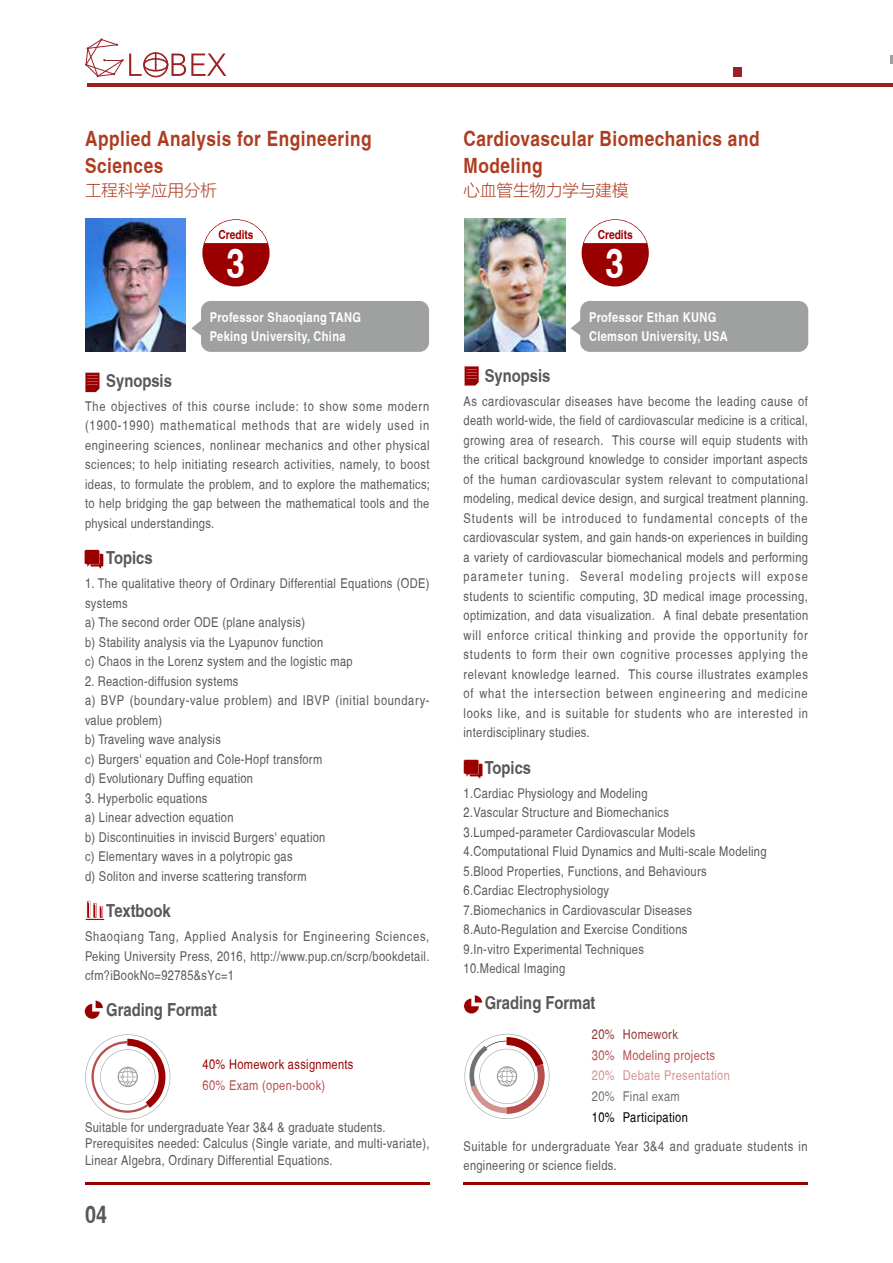
<style>
.page{position:relative;width:893px;height:1263px;background:#fff}
.page>*{position:absolute;margin:0;border:0;box-sizing:border-box;transform-origin:0 0}
.t1{font:700 condensed 40.8px "Helvetica";color:#fff}
.t2{font:700 condensed 24px "Helvetica";color:#595757}
.t3{font:700 condensed 21px/27px "Helvetica";letter-spacing:.025em;color:#ae3c20}
.t4{font:700 condensed 18px "Helvetica";color:#595757}
.t5{font:16.5px "FZLTXHJW GB1 0";color:#ae3c20}
.t6{font:condensed 13.5px/19.5px "Helvetica";letter-spacing:.025em;color:#595757}
.t7{font:700 condensed 13.5px/19.5px "Helvetica";letter-spacing:.025em;color:#fff}
.t8{font:condensed 13.5px/19.5px "Helvetica";letter-spacing:.045em;color:#595757}
.t9{font:condensed 13.5px "Helvetica";letter-spacing:.025em;color:#b84e4c}
.t10{font:condensed 13.5px "Helvetica";letter-spacing:.025em;color:#9b0000}
.t11{font:condensed 13.5px "Helvetica";letter-spacing:.025em;color:#d39391}
.t12{font:condensed 13.5px "Helvetica";letter-spacing:.025em;color:#000}
.t13{font:condensed 13.5px "Helvetica";letter-spacing:.025em;color:#727171}
.t14{font:condensed 13.5px "Helvetica";letter-spacing:.025em;color:#903634}
.t15{font:700 condensed 12.45px "Helvetica";color:#9b0000}
</style>
<div class="page">
<hr style="left:85px;top:1182px;width:344px;height:3px;background:#9b0000">
<hr style="left:463px;top:1182px;width:344px;height:3px;background:#9b0000">
<svg style="left:85px;top:38px;width:141px;height:39px"></svg>
<svg style="left:890px;top:56px;width:3px;height:8px"></svg>
<div style="left:733px;top:67px;width:8px;height:9px;background:#9b1f23"></div>
<hr style="left:87px;top:83px;width:806px;height:4px;background:#9b1f23">
<div style="left:201px;top:301px;width:228px;height:51px;background:#9fa0a0;border-radius:10px"></div>
<svg style="left:191px;top:320px;width:10px;height:16px"></svg>
<img style="left:85px;top:219px;width:101px;height:133px">
<svg style="left:84px;top:550px;width:20px;height:19px"></svg>
<svg style="left:84px;top:1000px;width:19px;height:19px"></svg>
<div style="left:85px;top:918px;width:20px;height:2px;background:#9b0000;border:1px solid #fff"></div>
<svg style="left:86px;top:901px;width:18px;height:17px"></svg>
<svg style="left:85px;top:1034px;width:85px;height:85px"></svg>
<svg style="left:203px;top:220px;width:66px;height:66px"></svg>
<svg style="left:85px;top:372px;width:15px;height:20px"></svg>
<svg style="left:464px;top:366px;width:15px;height:20px"></svg>
<svg style="left:463px;top:759px;width:20px;height:20px"></svg>
<svg style="left:464px;top:995px;width:18px;height:19px"></svg>
<svg style="left:464px;top:1034px;width:85px;height:85px"></svg>
<div style="left:580px;top:301px;width:228px;height:51px;background:#9fa0a0;border-radius:10px"></div>
<svg style="left:571px;top:318px;width:10px;height:20px"></svg>
<img style="left:464px;top:219px;width:101px;height:133px">
<svg style="left:582px;top:220px;width:66px;height:66px"></svg>
<h3 class="t3" style="left:85px;top:124px;width:288px">Applied Analysis for Engineering<br>Sciences</h3>
<p class="t5" style="left:85px;top:181px;width:133px">工程科学应用分析</p>
<p class="t15" style="left:219px;top:227px;width:37px">Credits</p>
<h1 class="t1" style="left:226px;top:239px;width:20px">3</h1>
<p class="t7" style="left:210px;top:307px;width:153px">Professor Shaoqiang TANG<br>Peking University, China</p>
<h3 class="t4" style="left:106px;top:369px;width:67px">Synopsis</h3>
<p class="t6" style="left:85px;top:396px;width:346px;text-align:justify">The objectives of this course include: to show some modern (1900-1990) mathematical methods that are widely used in engineering sciences, nonlinear mechanics and other physical sciences; to help initiating research activities, namely, to boost ideas, to formulate the problem, and to explore the mathematics; to help bridging the gap between the mathematical tools and the physical understandings.</p>
<h3 class="t4" style="left:106px;top:547px;width:48px">Topics</h3>
<p class="t6" style="left:85px;top:574px;width:346px">1. The qualitative theory of Ordinary Differential Equations (ODE) systems<br>a) The second order ODE (plane analysis)<br>b) Stability analysis via the Lyapunov function<br>c) Chaos in the Lorenz system and the logistic map</p>
<p class="t6" style="left:85px;top:671px;width:346px">2. Reaction-diffusion systems<br>a) BVP (boundary-value problem) and IBVP (initial boundary&shy;value problem)<br>b) Traveling wave analysis<br>c) Burgers' equation and Cole-Hopf transform<br>d) Evolutionary Duffing equation</p>
<p class="t6" style="left:85px;top:788px;width:242px">3. Hyperbolic equations<br>a) Linear advection equation<br>b) Discontinuities in inviscid Burgers' equation c) Elementary waves in a polytropic gas<br>d) Soliton and inverse scattering transform</p>
<h3 class="t4" style="left:106px;top:899px;width:66px">Textbook</h3>
<p class="t6" style="left:85px;top:926px;width:346px;text-align:justify">Shaoqiang Tang, Applied Analysis for Engineering Sciences, Peking University Press, 2016, http://www.pup.cn/scrp/bookdetail. cfm?iBookNo=92785&amp;sYc=1</p>
<h3 class="t4" style="left:106px;top:999px;width:112px">Grading Format</h3>
<p class="t10" style="left:202px;top:1056px;width:152px">40% Homework assignments</p>
<p class="t9" style="left:202px;top:1077px;width:124px">60% Exam (open-book)</p>
<p class="t6" style="left:85px;top:1119px;width:346px;line-height:16.5px">Suitable for undergraduate Year 3&amp;4 &amp; graduate students.<br>Prerequisites needed: Calculus (Single variate, and multi-variate),<br>Linear Algebra, Ordinary Differential Equations.</p>
<h2 class="t2" style="left:85px;top:1200px;width:23px">04</h2>
<h3 class="t3" style="left:463px;top:124px;width:298px">Cardiovascular Biomechanics and<br>Modeling</h3>
<p class="t5" style="left:463px;top:181px;width:166px">心血管生物力学与建模</p>
<p class="t15" style="left:598px;top:227px;width:37px">Credits</p>
<h1 class="t1" style="left:606px;top:239px;width:20px">3</h1>
<p class="t7" style="left:589px;top:307px;width:140px">Professor Ethan KUNG<br>Clemson University, USA</p>
<h3 class="t4" style="left:485px;top:364px;width:67px">Synopsis</h3>
<p class="t6" style="left:463px;top:391px;width:347px;text-align:justify">As cardiovascular diseases have become the leading cause of death world-wide, the field of cardiovascular medicine is a critical, growing area of research. This course will equip students with the critical background knowledge to consider important aspects of the human cardiovascular system relevant to computational modeling, medical device design, and surgical treatment planning.<br>Students will be introduced to fundamental concepts of the cardiovascular system, and gain hands-on experiences in building a variety of cardiovascular biomechanical models and performing parameter tuning. Several modeling projects will expose students to scientific computing, 3D medical image processing, optimization, and data visualization. A final debate presentation will enforce critical thinking and provide the opportunity for students to form their own cognitive processes applying the relevant knowledge learned. This course illustrates examples of what the intersection between engineering and medicine looks like, and is suitable for students who are interested in interdisciplinary studies.</p>
<h3 class="t4" style="left:485px;top:756px;width:48px">Topics</h3>
<p class="t6" style="left:463px;top:783px;width:305px">1.Cardiac Physiology and Modeling<br>2.Vascular Structure and Biomechanics 3.Lumped-parameter Cardiovascular Models 4.Computational Fluid Dynamics and Multi-scale Modeling 5.Blood Properties, Functions, and Behaviours<br>6.Cardiac Electrophysiology<br>7.Biomechanics in Cardiovascular Diseases 8.Auto-Regulation and Exercise Conditions<br>9.In-vitro Experimental Techniques<br>10.Medical Imaging</p>
<h3 class="t4" style="left:485px;top:992px;width:112px">Grading Format</h3>
<p class="t14" style="left:592px;top:1026px;width:24px">20%</p>
<p class="t9" style="left:592px;top:1047px;width:24px">30%</p>
<p class="t11" style="left:592px;top:1068px;width:24px">20%</p>
<p class="t13" style="left:592px;top:1088px;width:24px">20%</p>
<p class="t12" style="left:592px;top:1109px;width:24px">10%</p>
<p class="t14" style="left:623px;top:1026px;width:57px">Homework</p>
<p class="t9" style="left:623px;top:1047px;width:94px">Modeling projects</p>
<p class="t11" style="left:623px;top:1068px;width:109px">Debate Presentation</p>
<p class="t13" style="left:623px;top:1088px;width:58px">Final exam</p>
<p class="t12" style="left:623px;top:1109px;width:66px">Participation</p>
<p class="t8" style="left:463px;top:1136px;width:346px">Suitable for undergraduate Year 3&amp;4 and graduate students in engineering or science fields.</p>
</div>
